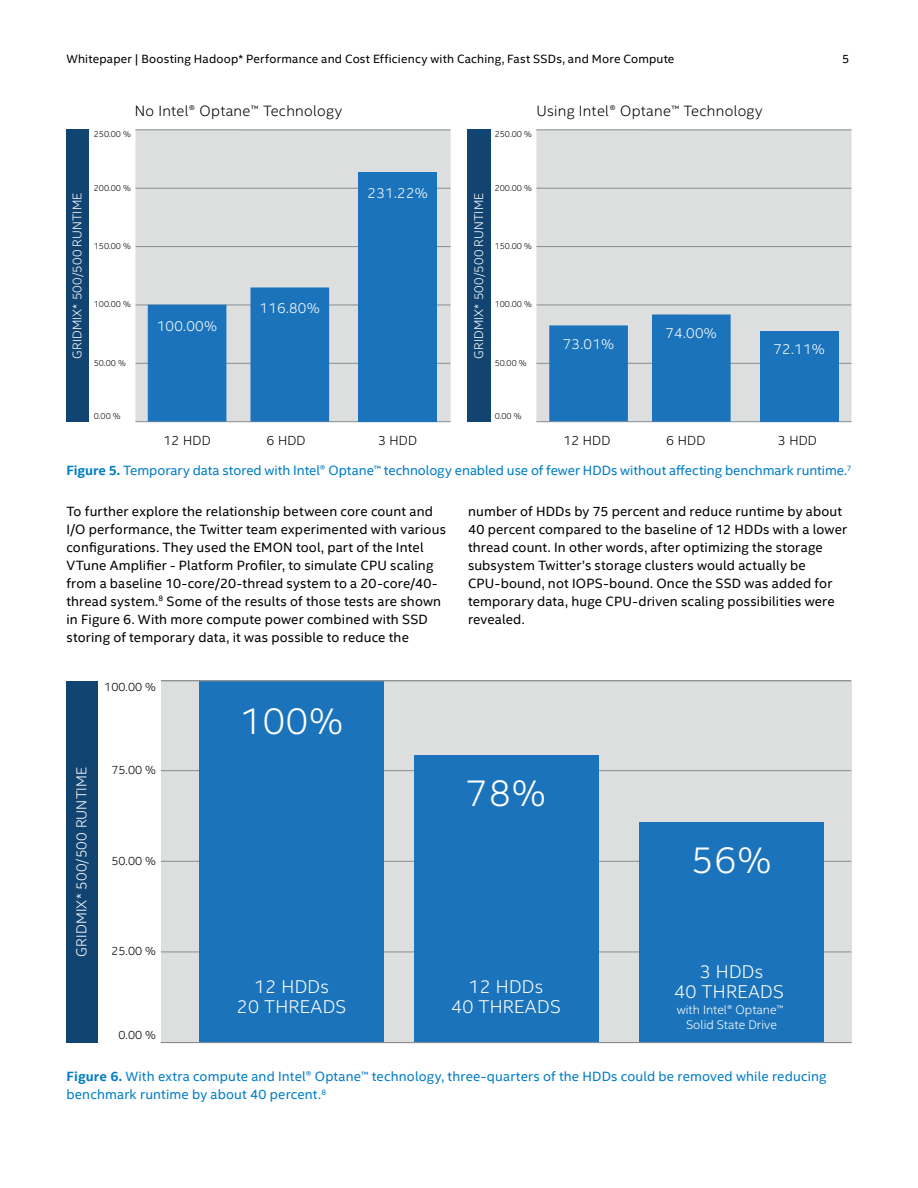
<style>
.page{position:relative;width:918px;height:1188px;background:#fff}
.page>*{position:absolute;margin:0;border:0;box-sizing:border-box;transform-origin:0 0}
.t1{font:300 37.65px "Intel Clear";letter-spacing:.02em;color:#fff}
.t2{font:300 18.6px/20.2px "Intel Clear";letter-spacing:.015em;color:#fff;text-align:center}
.t3{font:300 15px "Intel Clear";letter-spacing:.02em;color:#000}
.t4{font:300 14.55px "Intel Clear";letter-spacing:.01em;color:#fff}
.t5{font:300 14.4px "Intel Clear";letter-spacing:.02em;color:#fff}
.t6{font:13.5px/18px "Intel Clear";letter-spacing:.01em;color:#000}
.t7{font:13.5px/18px "Intel Clear";letter-spacing:.005em;color:#007dc5}
.t8{font:300 13.2px "Intel Clear";letter-spacing:.015em;color:#000}
.t9{font:300 12.6px "Intel Clear";letter-spacing:.01em;color:#fff}
.t10{font:300 12.45px/15.6px "Intel Clear";color:#fff;text-align:center}
.t11{font:12px "Intel Clear";letter-spacing:.015em;color:#000}
.t12{font:300 11.85px "Intel Clear";letter-spacing:.005em;color:#000}
.t13{font:300 8.7px "Intel Clear";color:#000}
.s1{font-weight:700}
</style>
<div class="page">
<div style="left:135px;top:130px;width:316px;height:292px;background:#dddfdf"></div>
<hr style="left:136px;top:130px;width:315px;height:1px;background:#878c90">
<hr style="left:136px;top:246px;width:315px;height:1px;background:#878c90">
<hr style="left:136px;top:188px;width:315px;height:1px;background:#878c90">
<hr style="left:136px;top:305px;width:315px;height:1px;background:#878c90">
<hr style="left:136px;top:363px;width:315px;height:1px;background:#878c90">
<hr style="left:136px;top:421px;width:315px;height:1px;background:#878c90">
<div style="left:148px;top:305px;width:78px;height:117px;background:#1b74bb"></div>
<div style="left:250px;top:287px;width:79px;height:135px;background:#1b74bb"></div>
<div style="left:359px;top:172px;width:78px;height:250px;background:#1b74bb"></div>
<div style="left:66px;top:130px;width:23px;height:292px;background:#124472"></div>
<div style="left:536px;top:130px;width:316px;height:292px;background:#dddfdf"></div>
<hr style="left:536px;top:130px;width:315px;height:1px;background:#878c90">
<hr style="left:536px;top:246px;width:315px;height:1px;background:#878c90">
<hr style="left:536px;top:188px;width:315px;height:1px;background:#878c90">
<hr style="left:536px;top:305px;width:315px;height:1px;background:#878c90">
<hr style="left:536px;top:363px;width:315px;height:1px;background:#878c90">
<hr style="left:536px;top:421px;width:315px;height:1px;background:#878c90">
<div style="left:549px;top:325px;width:79px;height:96px;background:#1b74bb"></div>
<div style="left:652px;top:314px;width:79px;height:108px;background:#1b74bb"></div>
<div style="left:760px;top:331px;width:79px;height:91px;background:#1b74bb"></div>
<div style="left:468px;top:130px;width:23px;height:292px;background:#124472"></div>
<hr style="left:161px;top:680px;width:690px;height:1px;background:#878c90">
<div style="left:161px;top:681px;width:691px;height:362px;background:#dddfdf"></div>
<hr style="left:161px;top:770px;width:690px;height:1px;background:#878c90">
<hr style="left:161px;top:861px;width:690px;height:1px;background:#878c90">
<hr style="left:161px;top:952px;width:690px;height:1px;background:#878c90">
<div style="left:200px;top:681px;width:184px;height:361px;background:#1b74bb"></div>
<div style="left:414px;top:755px;width:184px;height:288px;background:#1b74bb"></div>
<div style="left:639px;top:822px;width:185px;height:221px;background:#1b74bb"></div>
<hr style="left:161px;top:1042px;width:690px;height:1px;background:#878c90">
<hr style="left:161px;top:681px;width:690px;height:1px;background:#878c90">
<div style="left:66px;top:681px;width:32px;height:362px;background:#124472"></div>
<p class="t11" style="left:66px;top:51px;width:610px">Whitepaper | Boosting Hadoop* Performance and Cost Efficiency with Caching, Fast SSDs, and More Compute</p>
<p class="t11" style="left:842px;top:51px;width:9px">5</p>
<p class="t3" style="left:135px;top:101px;width:209px">No Intel® Optane™ Technology</p>
<p class="t3" style="left:536px;top:101px;width:228px">Using Intel® Optane™ Technology</p>
<p class="t13" style="left:94px;top:128px;width:39px">250.00 %</p>
<p class="t9" style="left:69px;top:359px;width:167px;rotate:-90deg">GRIDMIX* 500/500 RUNTIME</p>
<p class="t13" style="left:94px;top:182px;width:39px">200.00 %</p>
<p class="t13" style="left:94px;top:240px;width:39px">150.00 %</p>
<p class="t13" style="left:94px;top:298px;width:39px">100.00 %</p>
<p class="t13" style="left:94px;top:357px;width:34px">50.00 %</p>
<p class="t13" style="left:94px;top:410px;width:29px">0.00 %</p>
<p class="t5" style="left:157px;top:316px;width:62px">100.00%</p>
<p class="t5" style="left:260px;top:298px;width:62px">116.80%</p>
<p class="t5" style="left:368px;top:184px;width:62px">231.22%</p>
<p class="t13" style="left:495px;top:128px;width:39px">250.00 %</p>
<p class="t9" style="left:470px;top:359px;width:167px;rotate:-90deg">GRIDMIX* 500/500 RUNTIME</p>
<p class="t13" style="left:495px;top:182px;width:39px">200.00 %</p>
<p class="t13" style="left:495px;top:240px;width:39px">150.00 %</p>
<p class="t13" style="left:495px;top:298px;width:39px">100.00 %</p>
<p class="t13" style="left:495px;top:357px;width:34px">50.00 %</p>
<p class="t13" style="left:495px;top:410px;width:29px">0.00 %</p>
<p class="t5" style="left:563px;top:334px;width:53px">73.01%</p>
<p class="t5" style="left:665px;top:323px;width:53px">74.00%</p>
<p class="t5" style="left:773px;top:339px;width:53px">72.11%</p>
<p class="t8" style="left:164px;top:431px;width:49px">12 HDD</p>
<p class="t8" style="left:267px;top:431px;width:41px">6 HDD</p>
<p class="t8" style="left:378px;top:431px;width:41px">3 HDD</p>
<p class="t8" style="left:563px;top:431px;width:49px">12 HDD</p>
<p class="t8" style="left:666px;top:431px;width:41px">6 HDD</p>
<p class="t8" style="left:778px;top:431px;width:41px">3 HDD</p>
<p class="t7" style="left:66px;top:461px;width:787px"><span class="s1">Figure 5.</span> Temporary data stored with Intel® Optane™ technology enabled use of fewer HDDs without affecting benchmark runtime.<sup>7</sup></p>
<p class="t6" style="left:66px;top:501px;width:381px">To further explore the relationship between core count and I/O performance, the Twitter team experimented with various configurations. They used the EMON tool, part of the Intel VTune Amplifier - Platform Profiler, to simulate CPU scaling from a baseline 10-core/20-thread system to a 20-core/40- thread system.<sup>8</sup> Some of the results of those tests are shown in Figure 6. With more compute power combined with SSD storing of temporary data, it was possible to reduce the</p>
<p class="t6" style="left:468px;top:501px;width:381px">number of HDDs by 75 percent and reduce runtime by about 40 percent compared to the baseline of 12 HDDs with a lower thread count. In other words, after optimizing the storage subsystem Twitter’s storage clusters would actually be CPU-bound, not IOPS-bound. Once the SSD was added for temporary data, huge CPU-driven scaling possibilities were revealed.</p>
<p class="t12" style="left:104px;top:679px;width:53px">100.00 %</p>
<p class="t4" style="left:71px;top:957px;width:191px;rotate:-90deg">GRIDMIX* 500/500 RUNTIME</p>
<p class="t12" style="left:111px;top:762px;width:46px">75.00 %</p>
<p class="t12" style="left:111px;top:852px;width:46px">50.00 %</p>
<p class="t12" style="left:111px;top:943px;width:46px">25.00 %</p>
<p class="t12" style="left:119px;top:1027px;width:39px">0.00 %</p>
<h1 class="t1" style="left:240px;top:695px;width:105px">100%</h1>
<h1 class="t1" style="left:466px;top:767px;width:82px">78%</h1>
<h2 class="t2" style="left:237px;top:976px;width:111px">12 HDDs<br>20 THREADS</h2>
<h2 class="t2" style="left:451px;top:976px;width:111px">12 HDDs<br>40 THREADS</h2>
<h1 class="t1" style="left:691px;top:834px;width:82px">56%</h1>
<h2 class="t2" style="left:674px;top:960px;width:111px">3 HDDs<br>40 THREADS</h2>
<p class="t10" style="left:677px;top:1001px;width:108px">with Intel® Optane™<br>Solid State Drive</p>
<p class="t7" style="left:66px;top:1067px;width:762px"><span class="s1">Figure 6.</span> With extra compute and Intel® Optane™ technology, three-quarters of the HDDs could be removed while reducing benchmark runtime by about 40 percent.<sup>8</sup></p>
</div>
